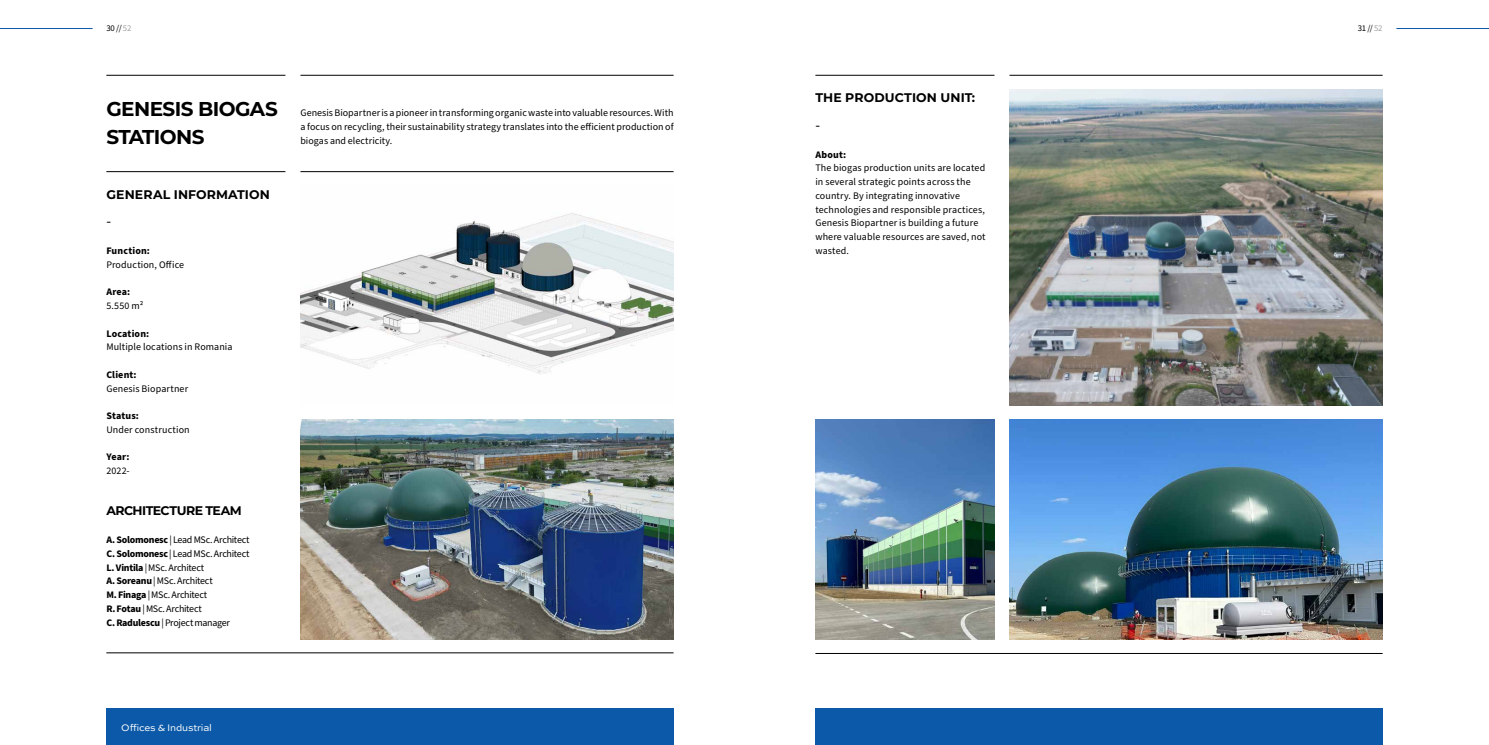
<style>
.page{position:relative;width:1489px;height:745px;background:#fff}
.page>*{position:absolute;margin:0;border:0;box-sizing:border-box;transform-origin:0 0}
.t1{font:700 20px/27.5px "Montserrat";letter-spacing:-.03em;color:#000}
.t2{font:15px "Source Sans Pro";color:#000}
.t3{font:700 12.5px "Montserrat";letter-spacing:.005em;color:#000}
.t4{font:700 12.5px "Montserrat";letter-spacing:-.045em;color:#000}
.t5{font:10px/13.8px "Source Sans Pro";letter-spacing:.01em;color:#000;text-align:justify}
.t6{font:10px/13.8px "Source Sans Pro";letter-spacing:-.03em;color:#000}
.t7{font:700 10px "Source Sans Pro";letter-spacing:.015em;color:#000}
.t8{font:10px "Sweet Sans Pro";letter-spacing:-.015em;color:#fff}
.t9{font:8.75px "Source Sans Pro";letter-spacing:-.015em;color:#000}
.s1{color:#9fa0a0}
.s2{font-weight:700}
</style>
<div class="page">
<img style="left:1009px;top:89px;width:373px;height:316px">
<img style="left:1009px;top:419px;width:373px;height:220px">
<hr style="left:300px;top:171px;width:373px;height:1px;background:#000">
<hr style="left:106px;top:75px;width:179px;height:1px;background:#000">
<hr style="left:300px;top:75px;width:373px;height:1px;background:#000">
<hr style="left:106px;top:652px;width:567px;height:1px;background:#000">
<hr style="left:106px;top:171px;width:179px;height:1px;background:#000">
<img style="left:300px;top:419px;width:373px;height:220px">
<img style="left:300px;top:213px;width:373px;height:162px">
<hr style="left:1009px;top:75px;width:373px;height:1px;background:#000">
<hr style="left:815px;top:75px;width:179px;height:1px;background:#000">
<hr style="left:815px;top:652px;width:567px;height:1px;background:#000">
<img style="left:815px;top:419px;width:179px;height:220px">
<hr style="left:1396px;top:28px;width:92px;height:1px;background:#0b59a8">
<hr style="left:0;top:28px;width:93px;height:1px;background:#0b59a8">
<div style="left:106px;top:707px;width:567px;height:37px;background:#0b59a8"></div>
<div style="left:815px;top:707px;width:567px;height:37px;background:#0b59a8"></div>
<p class="t9" style="left:106px;top:22px;width:27px">30 // <span class="s1">52</span></p>
<p class="t9" style="left:1357px;top:22px;width:26px">31 // <span class="s1">52</span></p>
<h1 class="t1" style="left:106px;top:94px;width:173px">GENESIS BIOGAS<br>STATIONS</h1>
<p class="t5" style="left:300px;top:106px;width:374px">Genesis Biopartner is a pioneer in transforming organic waste into valuable resources. With a focus on recycling, their sustainability strategy translates into the efficient production of biogas and electricity.</p>
<p class="t3" style="left:106px;top:185px;width:165px">GENERAL INFORMATION</p>
<h2 class="t2" style="left:106px;top:211px;width:6px">-</h2>
<p class="t7" style="left:106px;top:244px;width:45px">Function:</p>
<p class="t5" style="left:106px;top:257px;width:79px">Production, Office</p>
<p class="t7" style="left:106px;top:285px;width:25px">Area:</p>
<p class="t5" style="left:106px;top:299px;width:39px">5.550 m²</p>
<p class="t7" style="left:106px;top:326px;width:44px">Location:</p>
<p class="t5" style="left:106px;top:340px;width:128px">Multiple locations in Romania</p>
<p class="t7" style="left:106px;top:367px;width:32px">Client:</p>
<p class="t5" style="left:106px;top:381px;width:83px">Genesis Biopartner</p>
<p class="t7" style="left:106px;top:409px;width:34px">Status:</p>
<p class="t5" style="left:106px;top:422px;width:85px">Under construction</p>
<p class="t7" style="left:106px;top:450px;width:25px">Year:</p>
<p class="t5" style="left:106px;top:464px;width:25px">2022-</p>
<p class="t4" style="left:106px;top:501px;width:137px">ARCHITECTURE TEAM</p>
<p class="t6" style="left:106px;top:532px;width:145px"><span class="s2">A. Solomonesc</span> | Lead MSc. Architect<br><span class="s2">C. Solomonesc</span> | Lead MSc. Architect<br><span class="s2">L. Vintila</span> | MSc. Architect<br><span class="s2">A. Soreanu</span> | MSc. Architect<br><span class="s2">M. Finaga</span> | MSc. Architect<br><span class="s2">R. Fotau</span> | MSc. Architect<br><span class="s2">C. Radulescu</span> | Project manager</p>
<p class="t8" style="left:121px;top:720px;width:92px">Offices &amp; Industrial</p>
<p class="t3" style="left:815px;top:89px;width:161px">THE PRODUCTION UNIT:</p>
<h2 class="t2" style="left:815px;top:115px;width:6px">-</h2>
<p class="t7" style="left:815px;top:147px;width:32px">About:</p>
<p class="t5" style="left:815px;top:161px;width:172px;text-align:left">The biogas production units are located in several strategic points across the country. By integrating innovative technologies and responsible practices, Genesis Biopartner is building a future where valuable resources are saved, not wasted.</p>
</div>
